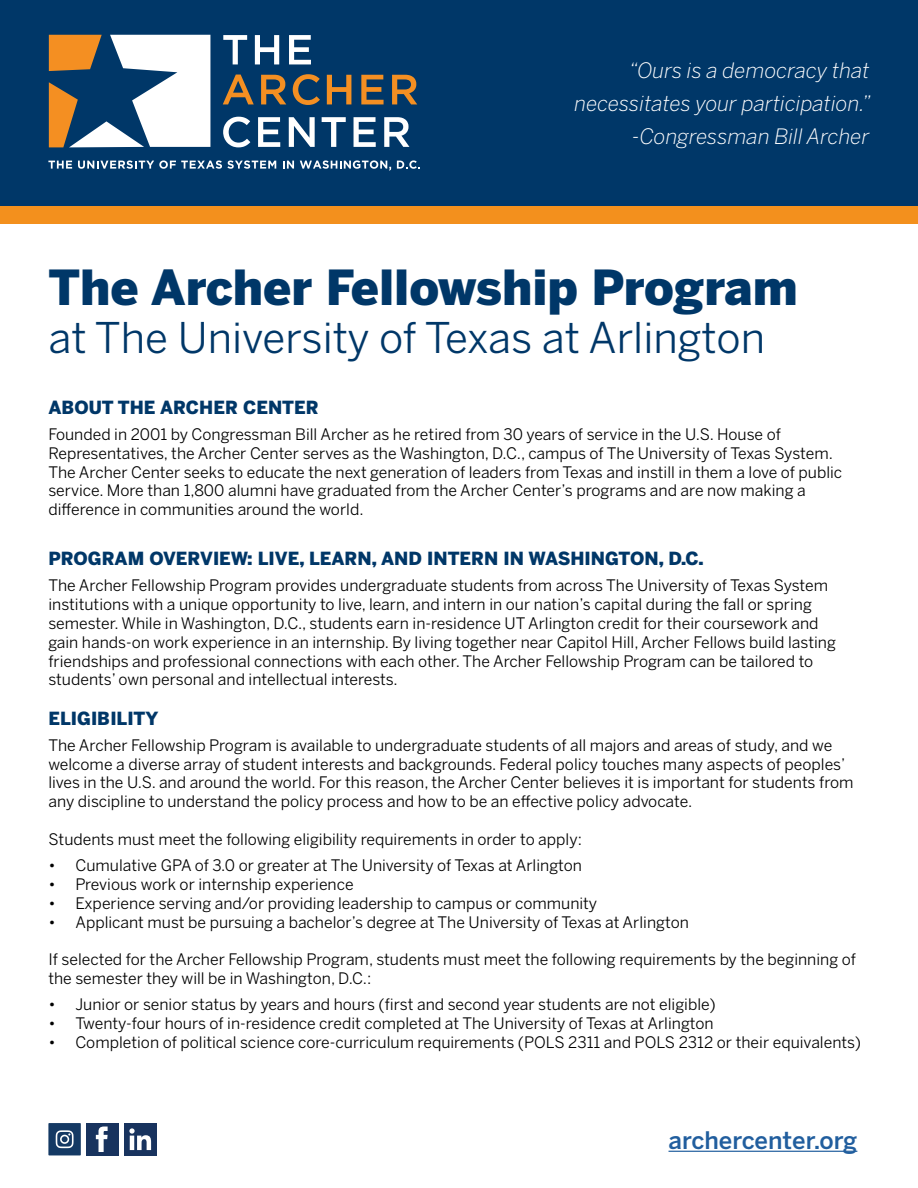
<style>
.page{position:relative;width:918px;height:1188px;background:#fff}
.page>*{position:absolute;margin:0;border:0;box-sizing:border-box;transform-origin:0 0}
.t1{font:900 48px "Benton Sans";color:#003768}
.t2{font:42px "Benton Sans";color:#003768}
.t3{font:500 24px "Benton Sans";color:#215e9e}
.t4{font:italic 300 21px/33.2px "Benton Sans";color:#fff;text-align:right}
.t5{font:900 18px "Benton Sans";color:#003768}
.t6{font:15.75px/18.9px "Benton Sans";color:#000}
</style>
<div class="page">
<div style="left:0;top:205px;width:918px;height:19px;background:#f3901d"></div>
<div style="left:0;top:0;width:918px;height:205px;background:#003768"></div>
<hr style="left:669px;top:1151px;width:188px;height:1px;background:#215e9e">
<svg style="left:223px;top:35px;width:24px;height:29px"></svg>
<svg style="left:255px;top:35px;width:24px;height:29px"></svg>
<svg style="left:289px;top:35px;width:22px;height:29px"></svg>
<svg style="left:223px;top:75px;width:31px;height:29px"></svg>
<svg style="left:261px;top:75px;width:25px;height:29px"></svg>
<svg style="left:293px;top:74px;width:27px;height:31px"></svg>
<svg style="left:327px;top:75px;width:24px;height:29px"></svg>
<svg style="left:361px;top:75px;width:23px;height:29px"></svg>
<svg style="left:392px;top:75px;width:25px;height:29px"></svg>
<svg style="left:223px;top:117px;width:27px;height:30px"></svg>
<svg style="left:258px;top:117px;width:22px;height:30px"></svg>
<svg style="left:289px;top:117px;width:26px;height:30px"></svg>
<svg style="left:322px;top:117px;width:24px;height:30px"></svg>
<svg style="left:354px;top:117px;width:22px;height:30px"></svg>
<svg style="left:384px;top:117px;width:25px;height:30px"></svg>
<svg style="left:48px;top:161px;width:24px;height:8px"></svg>
<svg style="left:78px;top:160px;width:198px;height:9px"></svg>
<svg style="left:283px;top:161px;width:11px;height:8px"></svg>
<svg style="left:300px;top:160px;width:91px;height:10px"></svg>
<svg style="left:397px;top:160px;width:23px;height:9px"></svg>
<svg style="left:49px;top:35px;width:161px;height:112px"></svg>
<div style="left:86px;top:1123px;width:33px;height:32px;background:#18335e"></div>
<svg style="left:96px;top:1127px;width:12px;height:25px"></svg>
<svg style="left:48px;top:1123px;width:33px;height:32px"></svg>
<div style="left:124px;top:1123px;width:32px;height:32px;background:#18335e"></div>
<svg style="left:129px;top:1128px;width:22px;height:22px"></svg>
<h3 class="t4" style="left:575px;top:53px;width:298px">“Ours is a democracy that necessitates your participation.” -Congressman Bill Archer</h3>
<h1 class="t1" style="left:48px;top:259px;width:751px">The Archer Fellowship Program</h1>
<h2 class="t2" style="left:48px;top:313px;width:718px">at The University of Texas at Arlington</h2>
<p class="t5" style="left:48px;top:397px;width:272px">ABOUT THE ARCHER CENTER</p>
<p class="t6" style="left:48px;top:424px;width:795px">Founded in 2001 by Congressman Bill Archer as he retired from 30 years of service in the U.S. House of Representatives, the Archer Center serves as the Washington, D.C., campus of The University of Texas System.<br>The Archer Center seeks to educate the next generation of leaders from Texas and instill in them a love of public service. More than 1,800 alumni have graduated from the Archer Center’s programs and are now making a difference in communities around the world.</p>
<p class="t5" style="left:48px;top:548px;width:657px">PROGRAM OVERVIEW: LIVE, LEARN, AND INTERN IN WASHINGTON, D.C.</p>
<p class="t6" style="left:48px;top:576px;width:789px">The Archer Fellowship Program provides undergraduate students from across The University of Texas System institutions with a unique opportunity to live, learn, and intern in our nation’s capital during the fall or spring semester. While in Washington, D.C., students earn in-residence UT Arlington credit for their coursework and gain hands-on work experience in an internship. By living together near Capitol Hill, Archer Fellows build lasting friendships and professional connections with each other. The Archer Fellowship Program can be tailored to students’ own personal and intellectual interests.</p>
<p class="t5" style="left:48px;top:708px;width:112px">ELIGIBILITY</p>
<p class="t6" style="left:48px;top:735px;width:807px">The Archer Fellowship Program is available to undergraduate students of all majors and areas of study, and we welcome a diverse array of student interests and backgrounds. Federal policy touches many aspects of peoples’ lives in the U.S. and around the world. For this reason, the Archer Center believes it is important for students from any discipline to understand the policy process and how to be an effective policy advocate.</p>
<p class="t6" style="left:48px;top:830px;width:535px">Students must meet the following eligibility requirements in order to apply:</p>
<p class="t6" style="left:48px;top:855px;width:535px">• Cumulative GPA of 3.0 or greater at The University of Texas at Arlington</p>
<p class="t6" style="left:48px;top:874px;width:307px">• Previous work or internship experience</p>
<p class="t6" style="left:48px;top:893px;width:550px">• Experience serving and/or providing leadership to campus or community</p>
<p class="t6" style="left:48px;top:912px;width:642px">• Applicant must be pursuing a bachelor’s degree at The University of Texas at Arlington</p>
<p class="t6" style="left:48px;top:950px;width:809px">If selected for the Archer Fellowship Program, students must meet the following requirements by the beginning of the semester they will be in Washington, D.C.:</p>
<p class="t6" style="left:48px;top:995px;width:669px">• Junior or senior status by years and hours (first and second year students are not eligible)</p>
<p class="t6" style="left:48px;top:1013px;width:667px">• Twenty-four hours of in-residence credit completed at The University of Texas at Arlington</p>
<p class="t6" style="left:48px;top:1032px;width:814px">• Completion of political science core-curriculum requirements (POLS 2311 and POLS 2312 or their equivalents)</p>
<h3 class="t3" style="left:669px;top:1126px;width:190px">archercenter.org</h3>
</div>
